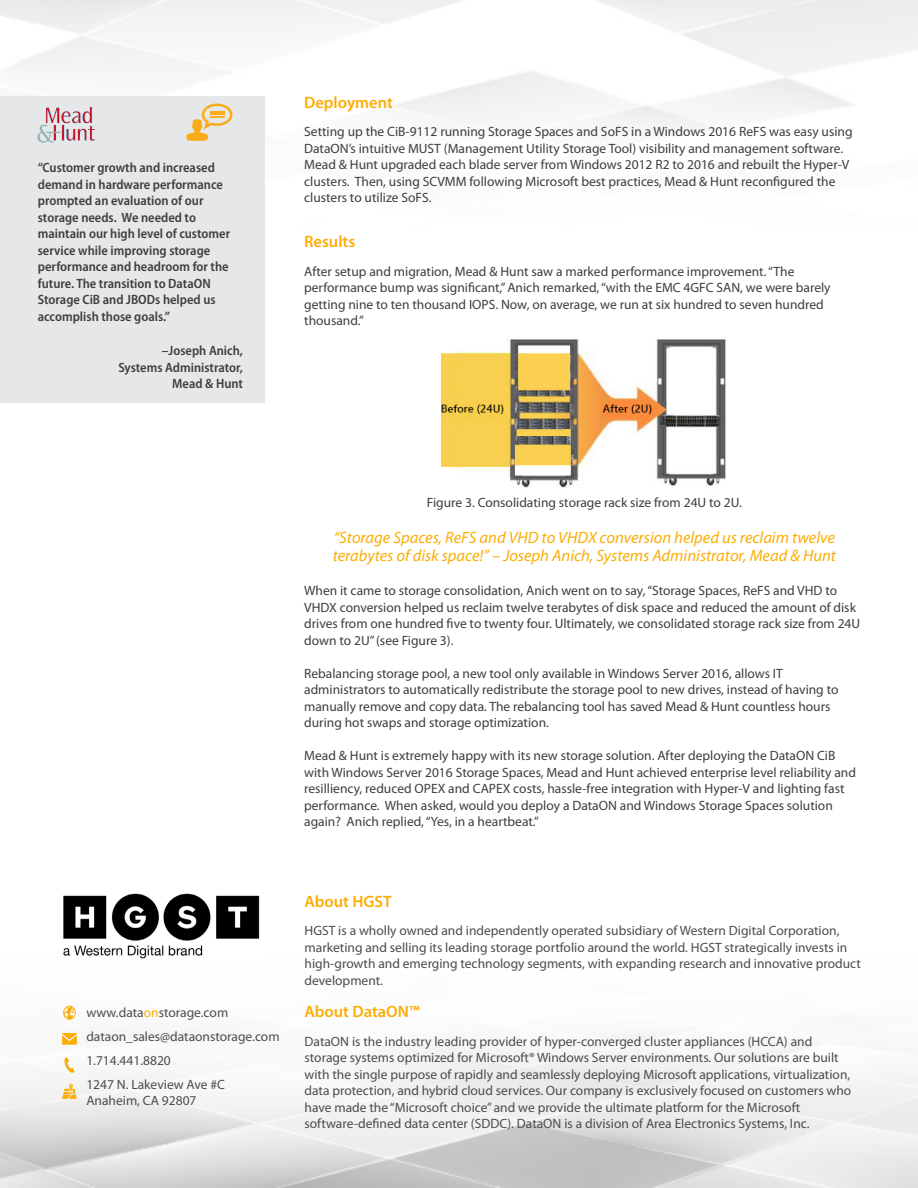
<style>
.page{position:relative;width:918px;height:1188px;background:#fff}
.page>*{position:absolute;margin:0;border:0;box-sizing:border-box;transform-origin:0 0}
.Headers{font:italic 16.5px "Myriad Pro";color:#fcad05}
.Headers-2{font:600 16.5px "Myriad Pro";color:#fcad05}
.t1{font:13.5px/16.5px "Myriad Pro";color:#3e3e3f}
.Paragraph{font:13.5px/16.5px "Myriad Pro";color:#4b4c4d}
.t2{font:600 semi-condensed 13.5px/16.5px "Myriad Pro";color:#3e3e3f}
.s1{color:#fcad04}
</style>
<div class="page">
<svg style="left:62px;top:1083px;width:15px;height:16px"></svg>
<svg style="left:63px;top:1057px;width:12px;height:16px"></svg>
<svg style="left:62px;top:1033px;width:15px;height:12px"></svg>
<svg style="left:63px;top:1006px;width:13px;height:14px"></svg>
<div style="left:0;top:96px;width:265px;height:306px;background:#e6e7e9"></div>
<img style="left:37px;top:106px;width:58px;height:36px">
<svg style="left:186px;top:104px;width:47px;height:37px"></svg>
<img style="left:441px;top:339px;width:285px;height:149px">
<img style="left:63px;top:893px;width:197px;height:66px">
<p class="t2" style="left:38px;top:160px;width:187px">“Customer growth and increased demand in hardware performance prompted an evaluation of our</p>
<p class="t2" style="left:38px;top:209px;width:160px">storage needs. We needed to</p>
<p class="t2" style="left:38px;top:226px;width:194px">maintain our high level of customer service while improving storage</p>
<p class="t2" style="left:38px;top:259px;width:192px">performance and headroom for the future. The transition to DataON<br>Storage CiB and JBODs helped us accomplish those goals.”</p>
<p class="t2" style="left:162px;top:343px;width:83px">–Joseph Anich,</p>
<p class="t2" style="left:118px;top:359px;width:126px">Systems Administrator,</p>
<p class="t2" style="left:172px;top:376px;width:72px">Mead &amp; Hunt</p>
<p class="Headers-2" style="left:304px;top:93px;width:90px">Deployment</p>
<p class="t1" style="left:304px;top:124px;width:550px">Setting up the CiB-9112 running Storage Spaces and SoFS in a Windows 2016 ReFS was easy using DataON’s intuitive MUST (Management Utility Storage Tool) visibility and management software.<br>Mead &amp; Hunt upgraded each blade server from Windows 2012 R2 to 2016 and rebuilt the Hyper-V clusters. Then, using SCVMM following Microsoft best practices, Mead &amp; Hunt reconfigured the clusters to utilize SoFS.</p>
<p class="Headers-2" style="left:304px;top:233px;width:53px">Results</p>
<p class="t1" style="left:304px;top:263px;width:492px">After setup and migration, Mead &amp; Hunt saw a marked performance improvement. “The</p>
<p class="t1" style="left:304px;top:280px;width:528px">performance bump was significant,” Anich remarked, “with the EMC 4GFC SAN, we were barely</p>
<p class="t1" style="left:304px;top:296px;width:521px">getting nine to ten thousand IOPS. Now, on average, we run at six hundred to seven hundred</p>
<p class="t1" style="left:304px;top:313px;width:61px">thousand.”</p>
<p class="t1" style="left:427px;top:494px;width:317px">Figure 3. Consolidating storage rack size from 24U to 2U.</p>
<p class="Headers" style="left:334px;top:528px;width:503px">“Storage Spaces, ReFS and VHD to VHDX conversion helped us reclaim twelve</p>
<p class="Headers" style="left:333px;top:546px;width:505px">terabytes of disk space!” – Joseph Anich, Systems Administrator, Mead &amp; Hunt</p>
<p class="t1" style="left:304px;top:583px;width:558px">When it came to storage consolidation, Anich went on to say, “Storage Spaces, ReFS and VHD to VHDX conversion helped us reclaim twelve terabytes of disk space and reduced the amount of disk drives from one hundred five to twenty four. Ultimately, we consolidated storage rack size from 24U down to 2U” (see Figure 3).</p>
<p class="t1" style="left:304px;top:665px;width:480px">Rebalancing storage pool, a new tool only available in Windows Server 2016, allows IT</p>
<p class="t1" style="left:304px;top:682px;width:536px">administrators to automatically redistribute the storage pool to new drives, instead of having to manually remove and copy data. The rebalancing tool has saved Mead &amp; Hunt countless hours during hot swaps and storage optimization.</p>
<p class="t1" style="left:304px;top:748px;width:553px">Mead &amp; Hunt is extremely happy with its new storage solution. After deploying the DataON CiB with Windows Server 2016 Storage Spaces, Mead and Hunt achieved enterprise level reliability and resilliency, reduced OPEX and CAPEX costs, hassle-free integration with Hyper-V and lighting fast performance. When asked, would you deploy a DataON and Windows Storage Spaces solution again? Anich replied, “Yes, in a heartbeat.”</p>
<p class="Paragraph" style="left:86px;top:1004px;width:143px">www.data<span class="s1">on</span>storage.com</p>
<p class="Paragraph" style="left:86px;top:1028px;width:195px">dataon_sales@dataonstorage.com</p>
<p class="Paragraph" style="left:86px;top:1052px;width:86px">1.714.441.8820</p>
<p class="Paragraph" style="left:86px;top:1076px;width:140px">1247 N. Lakeview Ave #C<br>Anaheim, CA 92807</p>
<p class="Headers-2" style="left:305px;top:892px;width:89px">About HGST</p>
<p class="Paragraph" style="left:305px;top:923px;width:558px">HGST is a wholly owned and independently operated subsidiary of Western Digital Corporation, marketing and selling its leading storage portfolio around the world. HGST strategically invests in high-growth and emerging technology segments, with expanding research and innovative product development.</p>
<p class="Headers-2" style="left:305px;top:1003px;width:116px">About DataON™</p>
<p class="Paragraph" style="left:305px;top:1033px;width:548px">DataON is the industry leading provider of hyper-converged cluster appliances (HCCA) and storage systems optimized for Microsoft® Windows Server environments. Our solutions are built with the single purpose of rapidly and seamlessly deploying Microsoft applications, virtualization, data protection, and hybrid cloud services. Our company is exclusively focused on customers who have made the “Microsoft choice” and we provide the ultimate platform for the Microsoft</p>
<p class="Paragraph" style="left:305px;top:1116px;width:506px">software-defined data center (SDDC). DataON is a division of Area Electronics Systems, Inc.</p>
</div>
